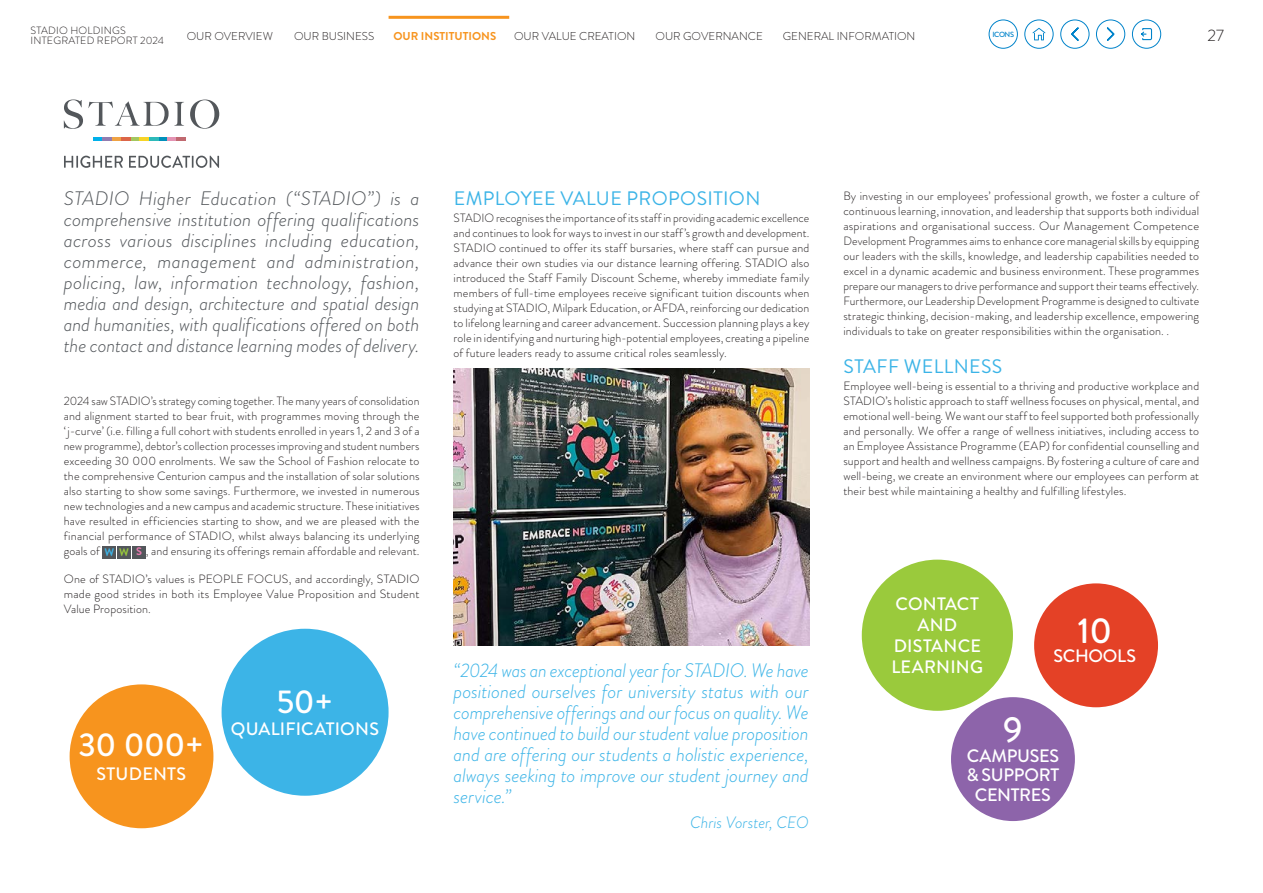
<style>
.page{position:relative;width:1263px;height:893px;background:#fff}
.page>*{position:absolute;margin:0;border:0;box-sizing:border-box;transform-origin:0 0}
.t1{font:500 36px "Brandon Grotesque";color:#fff}
.t2{font:500 33px "Brandon Grotesque";letter-spacing:-.01em;color:#fff}
.t3{font:italic 300 19.5px/21px "Brandon Grotesque";letter-spacing:-.01em;color:#53575b;text-align:justify}
.t4{font:italic 300 19.5px/21px "Brandon Grotesque";letter-spacing:-.005em;color:#3cb4e7;text-align:justify}
.t5{font:19.5px "Brandon Grotesque";letter-spacing:.02em;color:#3cb4e7}
.t6{font:500 18px/21px "Brandon Grotesque";letter-spacing:.01em;color:#fff;text-align:center}
.t7{font:500 18px/19.5px "Brandon Grotesque";letter-spacing:-.02em;color:#fff;text-align:center}
.t8{font:500 18px "Brandon Grotesque";letter-spacing:-.015em;color:#fff}
.t9{font:italic 300 16.5px "Brandon Grotesque";letter-spacing:-.005em;color:#3cb4e7}
.t10{font:300 16.5px "Brandon Grotesque";color:#231f20}
.t11{font:300 12px/15px "Brandon Grotesque";letter-spacing:.01em;color:#231f20;text-align:justify}
.t12{font:300 11.4px "Brandon Grotesque";color:#231f20}
.t13{font:700 11.4px "Brandon Grotesque";color:#f7941e}
.t14{font:300 10.5px/10.5px "Brandon Grotesque";letter-spacing:.02em;color:#231f20}
.t15{font:500 7.5px "Brandon Grotesque";letter-spacing:-.06em;color:#0083ca}
.s1{font-weight:700;font-size:10.95px;color:#3cb4e7}
.s2{font-weight:700;font-size:10.95px;color:#9aca3c}
.s3{font-weight:700;font-size:10.95px;color:#e97bb1}
</style>
<div class="page">
<hr style="left:389px;top:16px;width:120px;height:3px;background:#f7941e">
<div style="left:1024px;top:20px;width:29px;height:29px;border:1px solid #0083ca;border-radius:50%"></div>
<svg style="left:1032px;top:28px;width:13px;height:12px"></svg>
<div style="left:1060px;top:20px;width:29px;height:29px;border:1px solid #0083ca;border-radius:50%"></div>
<svg style="left:1071px;top:27px;width:8px;height:14px"></svg>
<div style="left:1096px;top:20px;width:29px;height:29px;border:1px solid #0083ca;border-radius:50%"></div>
<svg style="left:1107px;top:27px;width:8px;height:14px"></svg>
<div style="left:1132px;top:20px;width:29px;height:29px;border:1px solid #0083ca;border-radius:50%"></div>
<svg style="left:1141px;top:28px;width:11px;height:13px"></svg>
<div style="left:989px;top:20px;width:29px;height:29px;border:1px solid #0083ca;border-radius:50%"></div>
<div style="left:102px;top:546px;width:14px;height:12px;background:#53575b"></div>
<div style="left:117px;top:546px;width:14px;height:12px;background:#53575b"></div>
<div style="left:132px;top:546px;width:14px;height:12px;background:#53575b"></div>
<img style="left:454px;top:369px;width:355px;height:276px">
<svg style="left:64px;top:99px;width:120px;height:30px"></svg>
<svg style="left:190px;top:100px;width:29px;height:29px"></svg>
<svg style="left:93px;top:137px;width:93px;height:3px"></svg>
<svg style="left:64px;top:156px;width:59px;height:12px"></svg>
<svg style="left:129px;top:156px;width:90px;height:12px"></svg>
<div style="left:862px;top:560px;width:151px;height:151px;background:#9aca3c;border-radius:50%"></div>
<div style="left:70px;top:684px;width:143px;height:144px;background:#f7941e;border-radius:50%"></div>
<div style="left:222px;top:629px;width:167px;height:167px;background:#3cb4e7;border-radius:50%"></div>
<div style="left:1034px;top:583px;width:124px;height:124px;background:#e44126;border-radius:50%"></div>
<div style="left:951px;top:697px;width:124px;height:124px;background:#8d64aa;border-radius:50%"></div>
<p class="t14" style="left:31px;top:25px;width:135px">STADIO HOLDINGS<br>INTEGRATED REPORT 2024</p>
<p class="t12" style="left:187px;top:28px;width:88px">OUR OVERVIEW</p>
<p class="t12" style="left:294px;top:28px;width:82px">OUR BUSINESS</p>
<p class="t13" style="left:393px;top:28px;width:104px">OUR INSTITUTIONS</p>
<p class="t12" style="left:514px;top:28px;width:123px">OUR VALUE CREATION</p>
<p class="t12" style="left:655px;top:28px;width:109px">OUR GOVERNANCE</p>
<p class="t12" style="left:783px;top:28px;width:134px">GENERAL INFORMATION</p>
<h3 class="t10" style="left:1207px;top:24px;width:18px">27</h3>
<p class="t15" style="left:992px;top:29px;width:23px">ICONS</p>
<p class="t3" style="left:64px;top:188px;width:357px">STADIO Higher Education (“STADIO”) is a comprehensive institution offering qualifications across various disciplines including education, commerce, management and administration, policing, law, information technology, fashion, media and design, architecture and spatial design and humanities, with qualifications offered on both the contact and distance learning modes of delivery.</p>
<p class="t11" style="left:64px;top:394px;width:357px">2024 saw STADIO’s strategy coming together. The many years of consolidation and alignment started to bear fruit, with programmes moving through the ‘ j-curve’ (i.e. filling a full cohort with students enrolled in years 1, 2 and 3 of a new programme), debtor’s collection processes improving and student numbers exceeding 30 000 enrolments. We saw the School of Fashion relocate to the comprehensive Centurion campus and the installation of solar solutions also starting to show some savings. Furthermore, we invested in numerous new technologies and a new campus and academic structure. These initiatives have resulted in efficiencies starting to show, and we are pleased with the financial performance of STADIO, whilst always balancing its underlying goals of <span class="s1">W</span> <span class="s2">W</span> <span class="s3">S</span> , and ensuring its offerings remain affordable and relevant.</p>
<p class="t11" style="left:64px;top:571px;width:357px">One of STADIO’s values is PEOPLE FOCUS, and accordingly, STADIO made good strides in both its Employee Value Proposition and Student Value Proposition.</p>
<h2 class="t2" style="left:79px;top:722px;width:127px">30 000+</h2>
<h3 class="t6" style="left:96px;top:763px;width:91px">STUDENTS</h3>
<h2 class="t2" style="left:277px;top:679px;width:58px">50+</h2>
<h3 class="t6" style="left:231px;top:718px;width:150px">QUALIFICATIONS</h3>
<h3 class="t5" style="left:454px;top:185px;width:308px">EMPLOYEE VALUE PROPOSITION</h3>
<p class="t11" style="left:454px;top:211px;width:357px">STADIO recognises the importance of its staff in providing academic excellence and continues to look for ways to invest in our staff’s growth and development.<br>STADIO continued to offer its staff bursaries, where staff can pursue and advance their own studies via our distance learning offering. STADIO also introduced the Staff Family Discount Scheme, whereby immediate family members of full-time employees receive significant tuition discounts when studying at STADIO, Milpark Education, or AFDA, reinforcing our dedication to lifelong learning and career advancement. Succession planning plays a key role in identifying and nurturing high-potential employees, creating a pipeline of future leaders ready to assume critical roles seamlessly.</p>
<p class="t4" style="left:454px;top:660px;width:357px">“2024 was an exceptional year for STADIO. We have positioned ourselves for university status with our comprehensive offerings and our focus on quality. We have continued to build our student value proposition and are offering our students a holistic experience, always seeking to improve our student journey and service.”</p>
<h3 class="t9" style="left:690px;top:811px;width:120px">Chris Vorster, CEO</h3>
<p class="t11" style="left:843px;top:188px;width:357px">By investing in our employees’ professional growth, we foster a culture of continuous learning, innovation, and leadership that supports both individual aspirations and organisational success. Our Management Competence Development Programmes aims to enhance core managerial skills by equipping our leaders with the skills, knowledge, and leadership capabilities needed to excel in a dynamic academic and business environment. These programmes prepare our managers to drive performance and support their teams effectively.<br>Furthermore, our Leadership Development Programme is designed to cultivate strategic thinking, decision-making, and leadership excellence, empowering individuals to take on greater responsibilities within the organisation. .</p>
<h3 class="t5" style="left:843px;top:353px;width:160px">STAFF WELLNESS</h3>
<p class="t11" style="left:843px;top:378px;width:357px">Employee well-being is essential to a thriving and productive workplace and STADIO’s holistic approach to staff wellness focuses on physical, mental, and emotional well-being. We want our staff to feel supported both professionally and personally. We offer a range of wellness initiatives, including access to an Employee Assistance Programme (EAP) for confidential counselling and support and health and wellness campaigns. By fostering a culture of care and well-being, we create an environment where our employees can perform at their best while maintaining a healthy and fulfilling lifestyles.</p>
<h3 class="t6" style="left:891px;top:594px;width:93px">CONTACT<br>AND<br>DISTANCE<br>LEARNING</h3>
<h1 class="t1" style="left:1077px;top:605px;width:36px">10</h1>
<h3 class="t8" style="left:1053px;top:643px;width:84px">SCHOOLS</h3>
<h1 class="t1" style="left:1003px;top:705px;width:21px">9</h1>
<h3 class="t7" style="left:966px;top:746px;width:94px">CAMPUSES &amp; SUPPORT<br>CENTRES</h3>
</div>
